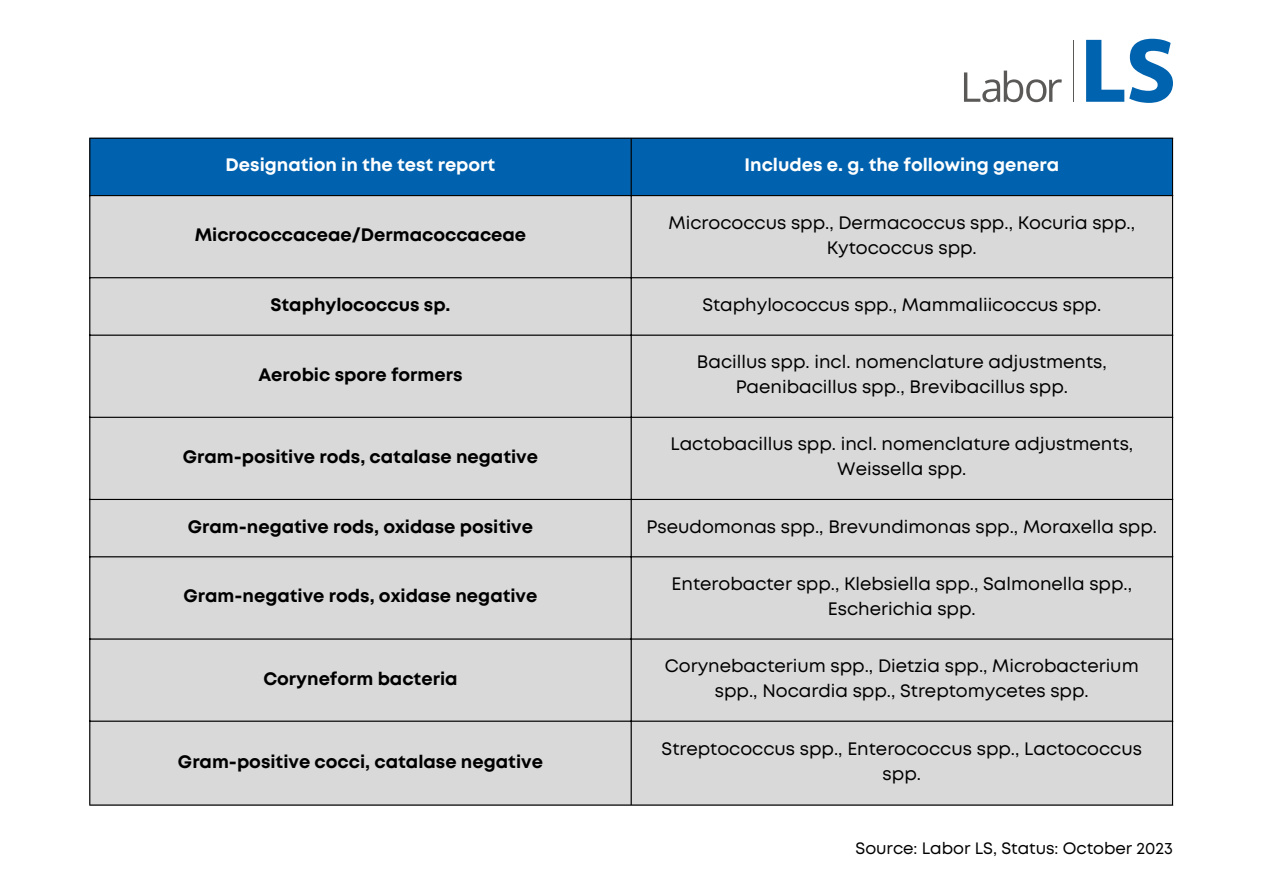
<style>
.page{position:relative;width:1263px;height:894px;background:#fff}
.page>*{position:absolute;margin:0;border:0;box-sizing:border-box;transform-origin:0 0}
.t1{font:18px/24.8px "Mont";color:#000;text-align:center}
.t2{font:700 18px "Mont";color:#000}
.t3{font:700 18px "Mont";color:#fff}
.t4{font:16.5px "Mont";color:#000}
</style>
<div class="page">
<div style="left:90px;top:139px;width:1082px;height:56px;background:#0062ae"></div>
<div style="left:90px;top:196px;width:1082px;height:608px;background:#d9d9d9"></div>
<hr style="left:89px;top:139px;width:1px;height:665px;background:#000">
<hr style="left:631px;top:139px;width:1px;height:665px;background:#000">
<hr style="left:1172px;top:139px;width:1px;height:665px;background:#000">
<hr style="left:89px;top:138px;width:1084px;height:1px;background:#000">
<hr style="left:89px;top:195px;width:1084px;height:1px;background:#000">
<hr style="left:89px;top:277px;width:1084px;height:1px;background:#000">
<hr style="left:89px;top:334px;width:1084px;height:1px;background:#000">
<hr style="left:89px;top:416px;width:1084px;height:2px;background:#000">
<hr style="left:89px;top:498px;width:1084px;height:2px;background:#000">
<hr style="left:89px;top:556px;width:1084px;height:1px;background:#000">
<hr style="left:89px;top:638px;width:1084px;height:1px;background:#000">
<hr style="left:89px;top:720px;width:1084px;height:1px;background:#000">
<hr style="left:89px;top:804px;width:1084px;height:1px;background:#000">
<svg style="left:964px;top:71px;width:98px;height:31px"></svg>
<hr style="left:1073px;top:40px;width:1px;height:62px;background:#5b5958">
<svg style="left:1086px;top:39px;width:87px;height:64px"></svg>
<p class="t3" style="left:226px;top:158px;width:271px">Designation in the test report</p>
<p class="t3" style="left:745px;top:158px;width:316px">Includes e. g. the following genera</p>
<p class="t2" style="left:195px;top:228px;width:333px">Micrococcaceae/Dermacoccaceae</p>
<p class="t1" style="left:669px;top:211px;width:468px">Micrococcus spp., Dermacoccus spp., Kocuria spp.,<br>Kytococcus spp.</p>
<p class="t2" style="left:270px;top:298px;width:182px">Staphylococcus sp.</p>
<p class="t1" style="left:702px;top:293px;width:400px">Staphylococcus spp., Mammaliicoccus spp.</p>
<p class="t2" style="left:258px;top:367px;width:206px">Aerobic spore formers</p>
<p class="t2" style="left:183px;top:449px;width:357px">Gram-positive rods, catalase negative</p>
<p class="t1" style="left:697px;top:351px;width:411px">Bacillus spp. incl. nomenclature adjustments,<br>Paenibacillus spp., Brevibacillus spp.</p>
<p class="t1" style="left:670px;top:433px;width:464px">Lactobacillus spp. incl. nomenclature adjustments,</p>
<p class="t1" style="left:837px;top:458px;width:131px">Weissella spp.</p>
<p class="t2" style="left:188px;top:519px;width:347px">Gram-negative rods, oxidase positive</p>
<p class="t1" style="left:647px;top:515px;width:512px">Pseudomonas spp., Brevundimonas spp., Moraxella spp.</p>
<p class="t2" style="left:184px;top:589px;width:355px">Gram-negative rods, oxidase negative</p>
<p class="t2" style="left:263px;top:671px;width:196px">Coryneform bacteria</p>
<p class="t1" style="left:671px;top:572px;width:462px">Enterobacter spp., Klebsiella spp., Salmonella spp.,<br>Escherichia spp.</p>
<p class="t1" style="left:665px;top:654px;width:475px">Corynebacterium spp., Dietzia spp., Microbacterium spp., Nocardia spp., Streptomycetes spp.</p>
<p class="t2" style="left:178px;top:754px;width:366px">Gram-positive cocci, catalase negative</p>
<p class="t1" style="left:662px;top:738px;width:482px">Streptococcus spp., Enterococcus spp., Lactococcus spp.</p>
<p class="t4" style="left:855px;top:841px;width:319px">Source: Labor LS, Status: October 2023</p>
</div>
